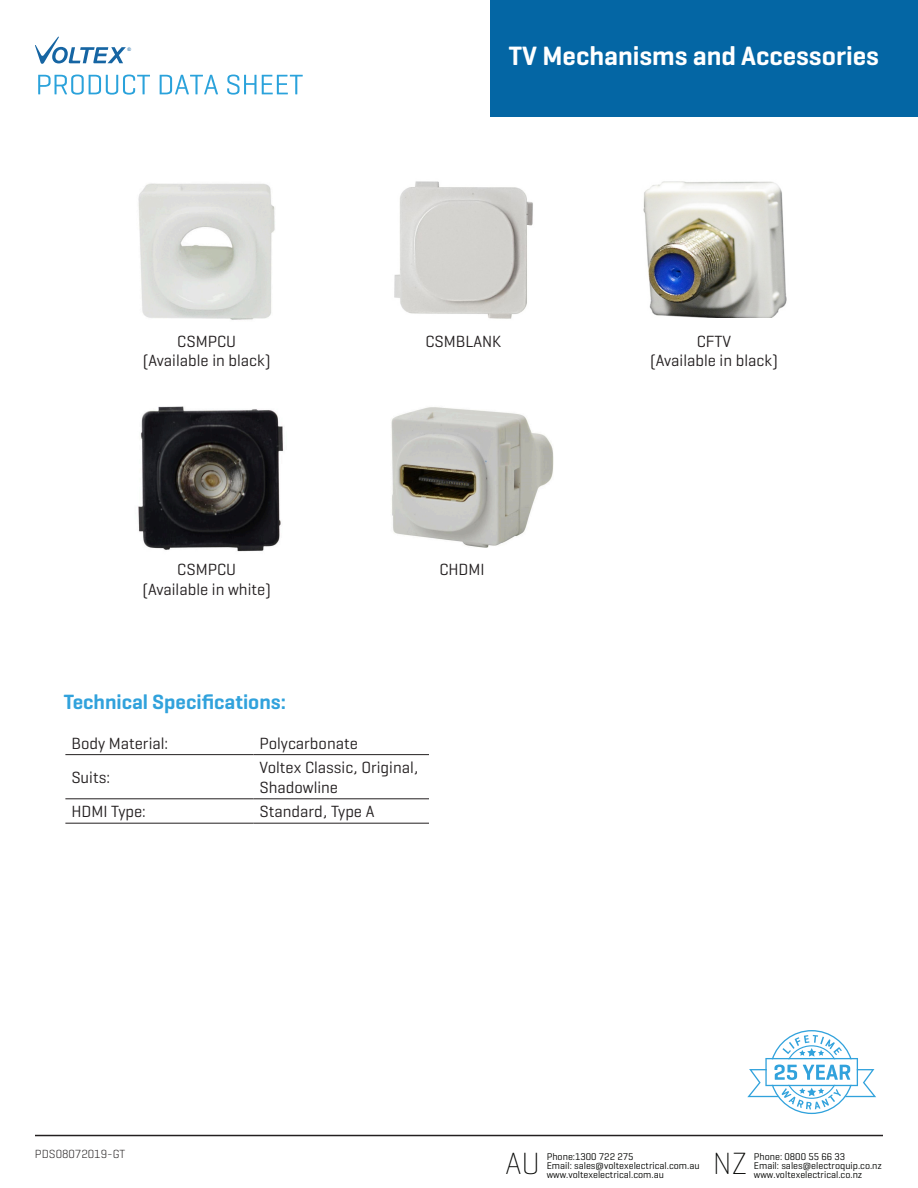
<style>
.page{position:relative;width:918px;height:1188px;background:#fff}
.page>*{position:absolute;margin:0;border:0;box-sizing:border-box;transform-origin:0 0}
.t1{font:200 31.2px "Geogrotesque";color:#040503}
.t2{font:600 27px "Geogrotesque";color:#fff}
.t3{font:600 21px "Geogrotesque";color:#31a2dc}
.t4{font:16.5px/19.8px "Geogrotesque";color:#231f20;text-align:center}
.t5{font:300 12px "Geogrotesque";color:#231f20}
.t6{font:9.9px/9.3px "Geogrotesque";color:#040503}
.t7{font:4.8px "Arial";color:#1665a3}
</style>
<div class="page">
<svg style="left:65px;top:755px;width:364px;height:68px"></svg>
<hr style="left:65px;top:754px;width:189px;height:1px;background:#231f20">
<hr style="left:254px;top:754px;width:175px;height:1px;background:#231f20">
<hr style="left:65px;top:799px;width:189px;height:1px;background:#231f20">
<hr style="left:254px;top:799px;width:175px;height:1px;background:#231f20">
<hr style="left:65px;top:823px;width:189px;height:1px;background:#231f20">
<hr style="left:254px;top:823px;width:175px;height:1px;background:#231f20">
<hr style="left:35px;top:1135px;width:848px;height:1px;background:#231f20">
<svg style="left:35px;top:36px;width:91px;height:28px"></svg>
<svg style="left:38px;top:75px;width:112px;height:20px"></svg>
<svg style="left:160px;top:75px;width:58px;height:19px"></svg>
<svg style="left:227px;top:75px;width:76px;height:20px"></svg>
<div style="left:490px;top:0;width:428px;height:117px;background:#0466a4"></div>
<svg style="left:747px;top:1030px;width:129px;height:84px"></svg>
<img style="left:138px;top:183px;width:137px;height:137px">
<img style="left:394px;top:181px;width:139px;height:138px">
<img style="left:643px;top:181px;width:144px;height:137px">
<img style="left:138px;top:406px;width:146px;height:146px">
<img style="left:391px;top:407px;width:163px;height:141px">
<p class="t7" style="left:127px;top:46px;width:5px">®</p>
<h2 class="t2" style="left:509px;top:39px;width:372px">TV Mechanisms and Accessories</h2>
<p class="t4" style="left:143px;top:331px;width:129px">CSMPCU (Available in black)</p>
<p class="t4" style="left:425px;top:331px;width:77px">CSMBLANK</p>
<p class="t4" style="left:650px;top:331px;width:129px">CFTV<br>(Available in black)</p>
<p class="t4" style="left:142px;top:559px;width:130px">CSMPCU (Available in white)</p>
<p class="t4" style="left:439px;top:559px;width:47px">CHDMI</p>
<p class="t3" style="left:64px;top:689px;width:224px">Technical Specifications:</p>
<p class="t4" style="left:71px;top:733px;width:98px">Body Material:</p>
<p class="t4" style="left:260px;top:733px;width:100px">Polycarbonate</p>
<p class="t4" style="left:71px;top:767px;width:40px">Suits:</p>
<p class="t4" style="left:260px;top:758px;width:160px;text-align:left">Voltex Classic, Original,<br>Shadowline</p>
<p class="t4" style="left:71px;top:802px;width:76px">HDMI Type:</p>
<p class="t4" style="left:260px;top:802px;width:116px">Standard, Type A</p>
<p class="t5" style="left:35px;top:1146px;width:92px">PDS08072019-GT</p>
<h1 class="t1" style="left:506px;top:1144px;width:36px">AU</h1>
<p class="t6" style="left:547px;top:1152px;width:154px">Phone:1300 722 275<br>Email: sales@voltexelectrical.com.au</p>
<p class="t6" style="left:547px;top:1170px;width:119px">www.voltexelectrical.com.au</p>
<h1 class="t1" style="left:713px;top:1144px;width:36px">NZ</h1>
<p class="t6" style="left:754px;top:1152px;width:130px">Phone: 0800 55 66 33<br>Email: sales@electroquip.co.nz</p>
<p class="t6" style="left:754px;top:1170px;width:110px">www.voltexelectrical.co.nz</p>
</div>
